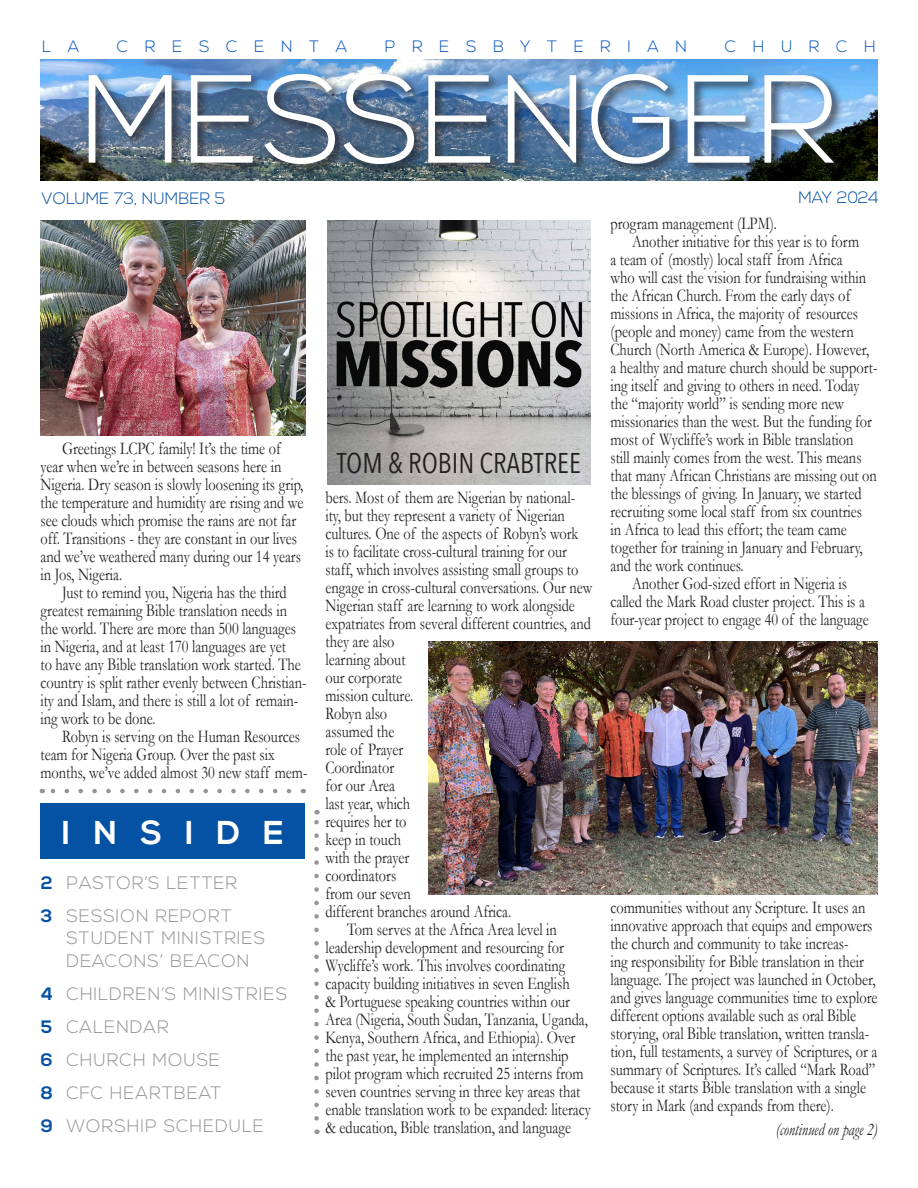
<style>
.page{position:relative;width:918px;height:1188px;background:#fff}
.page>*{position:absolute;margin:0;border:0;box-sizing:border-box;transform-origin:0 0}
.t1{font:300 124.95px "Nexa";color:#fff}
.t2{font:700 33px "Nexa";letter-spacing:.7em;color:#fff}
.t3{font:28.5px "Avenir Next Condensed";color:#231f20}
.paragraph_indent{font:18px/18px "Garamond";color:#231f20;scale:.8 1}
.t4{font:300 18px/22.5px "Nexa";letter-spacing:.05em;color:#939598}
.paragraph_indent-2{font:italic 18px "Garamond";color:#231f20;scale:.8 1}
.t5{font:300 16.5px "Nexa";letter-spacing:1em;color:#0a58bd}
.t6{font:300 16.5px "Nexa";color:#0551a4}
.s1{font-weight:700;color:#0551a4}
</style>
<div class="page">
<img style="left:40px;top:60px;width:838px;height:121px">
<svg style="left:314px;top:810px;width:5px;height:308px"></svg>
<div style="left:40px;top:803px;width:265px;height:56px;background:#0551a4"></div>
<svg style="left:50px;top:789px;width:239px;height:4px"></svg>
<div style="left:86px;top:71px;width:759px;height:106px;background:#231f20;opacity:.75"></div>
<img style="left:327px;top:220px;width:263px;height:265px">
<img style="left:429px;top:641px;width:449px;height:254px">
<img style="left:40px;top:220px;width:265px;height:215px">
<p class="t5" style="left:42px;top:37px;width:39px">L A</p>
<p class="t5" style="left:117px;top:37px;width:232px">CRESCENTA</p>
<p class="t5" style="left:385px;top:37px;width:304px">PRESBYTERIAN</p>
<p class="t5" style="left:725px;top:37px;width:153px">CHURCH</p>
<p class="t1" style="left:81px;top:48px;width:758px">MESSENGER</p>
<p class="t6" style="left:42px;top:189px;width:185px">VOLUME 73, NUMBER 5</p>
<p class="t6" style="left:799px;top:188px;width:82px">MAY 2024</p>
<p class="paragraph_indent" style="left:40px;top:439px;width:330px;text-indent:22px">Greetings LCPC family! It’s the time of year when we’re in between seasons here in Nigeria. Dry season is slowly loosening its grip, the temperature and humidity are rising and we see clouds which promise the rains are not far off. Transitions - they are constant in our lives and we’ve weathered many during our 14 years in Jos, Nigeria.</p>
<p class="paragraph_indent" style="left:40px;top:583px;width:334px;text-indent:22px">Just to remind you, Nigeria has the third greatest remaining Bible translation needs in the world. There are more than 500 languages in Nigeria, and at least 170 languages are yet<br>to have any Bible translation work started. The country is split rather evenly between Christian&shy;ity and Islam, and there is still a lot of remain&shy;ing work to be done.</p>
<p class="paragraph_indent" style="left:40px;top:727px;width:335px;text-indent:22px">Robyn is serving on the Human Resources team for Nigeria Group. Over the past six months, we’ve added almost 30 new staff mem-</p>
<p class="t2" style="left:62px;top:813px;width:223px">INSIDE</p>
<p class="t4" style="left:41px;top:872px;width:198px"><span class="s1">2</span> PASTOR’S LETTER</p>
<p class="t4" style="left:66px;top:905px;width:200px;text-indent:-26px"><span class="s1">3</span> SESSION REPORT<br>STUDENT MINISTRIES</p>
<p class="t4" style="left:66px;top:950px;width:185px">DEACONS’ BEACON</p>
<p class="t4" style="left:41px;top:983px;width:248px"><span class="s1">4</span> CHILDREN’S MINISTRIES</p>
<p class="t4" style="left:41px;top:1016px;width:129px"><span class="s1">5</span> CALENDAR</p>
<p class="t4" style="left:41px;top:1049px;width:181px"><span class="s1">6</span> CHURCH MOUSE</p>
<p class="t4" style="left:41px;top:1082px;width:182px"><span class="s1">8</span> CFC HEARTBEAT</p>
<p class="t4" style="left:41px;top:1115px;width:225px"><span class="s1">9</span> WORSHIP SCHEDULE</p>
<p class="t3" style="left:337px;top:439px;width:246px">TOM &amp; ROBIN CRABTREE</p>
<p class="paragraph_indent" style="left:326px;top:489px;width:335px">bers. Most of them are Nigerian by national&shy;ity, but they represent a variety of Nigerian cultures. One of the aspects of Robyn’s work<br>is to facilitate cross-cultural training for our staff, which involves assisting small groups to engage in cross-cultural conversations. Our new<br>Nigerian staff are learning to work alongside expatriates from several different countries, and they are also<br>learning about<br>our corporate<br>mission culture.<br>Robyn also<br>assumed the<br>role of Prayer<br>Coordinator<br>for our Area<br>last year, which<br>requires her to<br>keep in touch<br>with the prayer<br>coordinators<br>from our seven<br>different branches around Africa.</p>
<p class="paragraph_indent" style="left:326px;top:921px;width:333px;text-indent:22px">Tom serves at the Africa Area level in leadership development and resourcing for Wycliffe’s work. This involves coordinating capacity building initiatives in seven English<br>&amp; Portuguese speaking countries within our Area (Nigeria, South Sudan, Tanzania, Uganda, Kenya, Southern Africa, and Ethiopia). Over the past year, he implemented an internship pilot program which recruited 25 interns from seven countries serving in three key areas that enable translation work to be expanded: literacy &amp; education, Bible translation, and language</p>
<p class="paragraph_indent" style="left:610px;top:214px;width:210px">program management (LPM).</p>
<p class="paragraph_indent" style="left:610px;top:232px;width:335px;text-indent:22px">Another initiative for this year is to form<br>a team of (mostly) local staff from Africa<br>who will cast the vision for fundraising within the African Church. From the early days of missions in Africa, the majority of resources (people and money) came from the western Church (North America &amp; Europe). However, a healthy and mature church should be support&shy;ing itself and giving to others in need. Today the “majority world” is sending more new missionaries than the west. But the funding for most of Wycliffe’s work in Bible translation<br>still mainly comes from the west. This means that many African Christians are missing out on the blessings of giving. In January, we started recruiting some local staff from six countries<br>in Africa to lead this effort; the team came together for training in January and February, and the work continues.</p>
<p class="paragraph_indent" style="left:610px;top:574px;width:325px;text-align:center">Another God-sized effort in Nigeria is<br>called the Mark Road cluster project. This is a four-year project to engage 40 of the language</p>
<p class="paragraph_indent" style="left:610px;top:898px;width:335px">communities without any Scripture. It uses an innovative approach that equips and empowers the church and community to take increas-<br>ing responsibility for Bible translation in their language. The project was launched in October, and gives language communities time to explore different options available such as oral Bible storying, oral Bible translation, written transla&shy;tion, full testaments, a survey of Scriptures, or a summary of Scriptures. It’s called “Mark Road” because it starts Bible translation with a single story in Mark (and expands from there).</p>
<p class="paragraph_indent-2" style="left:776px;top:1118px;width:128px">(continued on page 2)</p>
</div>
